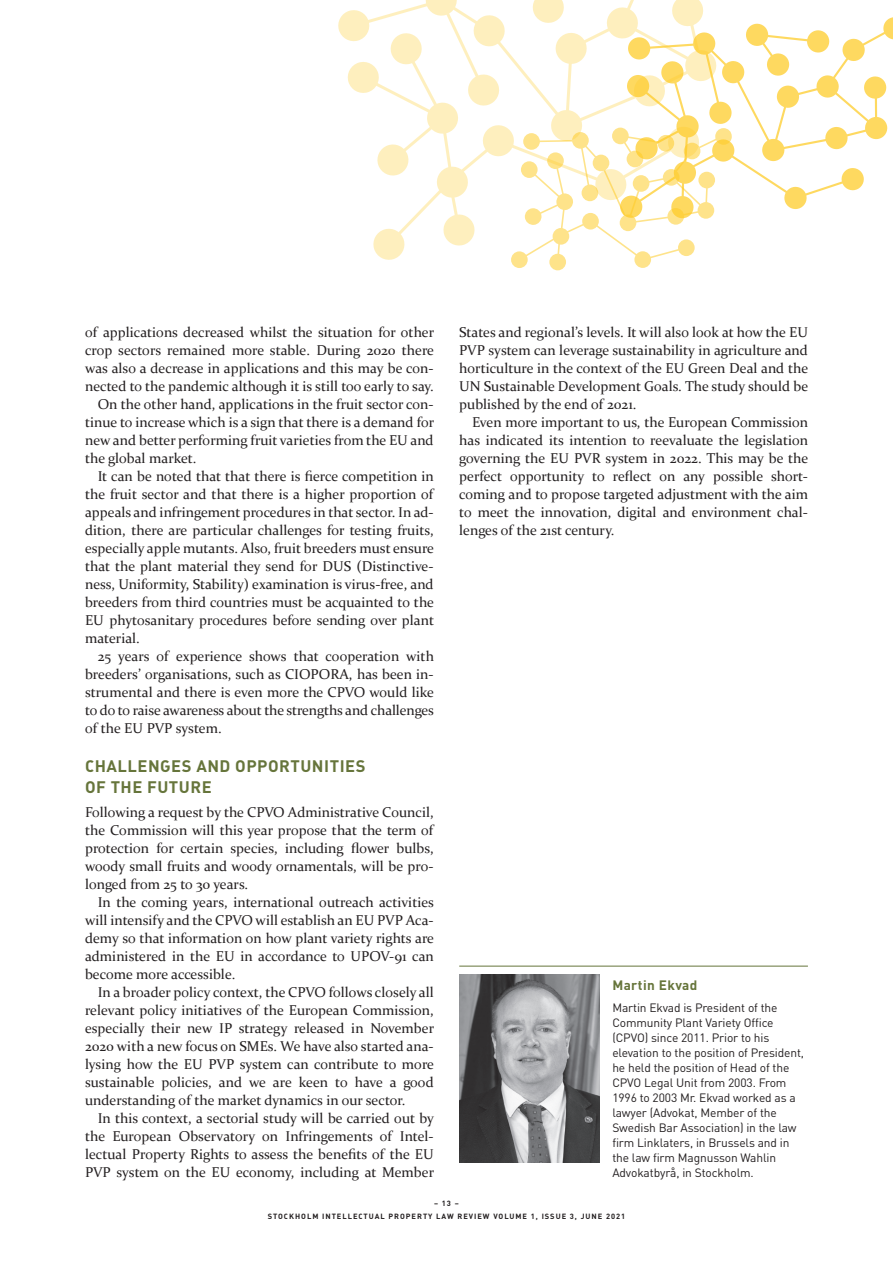
<style>
.page{position:relative;width:893px;height:1263px;background:#fff}
.page>*{position:absolute;margin:0;border:0;box-sizing:border-box;transform-origin:0 0}
.t1{font:700 16.5px/21px "DIN";letter-spacing:.03em;color:#66753b}
.t2{font:14.25px/18px "Constantia";color:#231f20;text-align:justify}
.t3{font:700 13.5px "DIN";letter-spacing:.03em;color:#66753b}
.t4{font:12px/15px "DIN";letter-spacing:-.01em;color:#231f20}
.t5{font:700 7.5px/13.5px "DIN";letter-spacing:.13em;color:#231f20;text-align:center}
</style>
<div class="page">
<img style="left:459px;top:975px;width:141px;height:187px">
<hr style="left:459px;top:966px;width:349px;height:1px;background:#66753b">
<svg style="left:634px;top:251px;width:17px;height:17px"></svg>
<svg style="left:549px;top:254px;width:17px;height:16px"></svg>
<svg style="left:511px;top:251px;width:17px;height:17px"></svg>
<svg style="left:338px;top:0;width:555px;height:264px"></svg>
<p class="t2" style="left:85px;top:322px;width:351px">of applications decreased whilst the situation for other</p>
<p class="t2" style="left:85px;top:340px;width:351px">crop sectors remained more stable. During 2020 there</p>
<p class="t2" style="left:85px;top:358px;width:350px">was also a decrease in applications and this may be con-</p>
<p class="t2" style="left:85px;top:376px;width:350px">nected to the pandemic although it is still too early to say.</p>
<p class="t2" style="left:98px;top:394px;width:337px">On the other hand, applications in the fruit sector con-</p>
<p class="t2" style="left:85px;top:412px;width:351px">tinue to increase which is a sign that there is a demand for</p>
<p class="t2" style="left:85px;top:430px;width:350px">new and better performing fruit varieties from the EU and</p>
<p class="t2" style="left:85px;top:448px;width:113px">the global market.</p>
<p class="t2" style="left:98px;top:466px;width:338px">It can be noted that that there is fierce competition in</p>
<p class="t2" style="left:85px;top:484px;width:350px">the fruit sector and that there is a higher proportion of</p>
<p class="t2" style="left:85px;top:502px;width:350px">appeals and infringement procedures in that sector. In ad-</p>
<p class="t2" style="left:85px;top:520px;width:350px">dition, there are particular challenges for testing fruits,</p>
<p class="t2" style="left:85px;top:538px;width:351px">especially apple mutants. Also, fruit breeders must ensure</p>
<p class="t2" style="left:85px;top:556px;width:350px">that the plant material they send for DUS (Distinctive-</p>
<p class="t2" style="left:85px;top:574px;width:350px">ness, Uniformity, Stability) examination is virus-free, and</p>
<p class="t2" style="left:85px;top:592px;width:351px">breeders from third countries must be acquainted to the</p>
<p class="t2" style="left:85px;top:610px;width:351px">EU phytosanitary procedures before sending over plant</p>
<p class="t2" style="left:85px;top:628px;width:56px">material.</p>
<p class="t2" style="left:98px;top:646px;width:338px">25 years of experience shows that cooperation with</p>
<p class="t2" style="left:85px;top:664px;width:350px">breeders’ organisations, such as CIOPORA, has been in-</p>
<p class="t2" style="left:85px;top:682px;width:351px">strumental and there is even more the CPVO would like</p>
<p class="t2" style="left:85px;top:700px;width:350px">to do to raise awareness about the strengths and challenges</p>
<p class="t2" style="left:85px;top:718px;width:138px">of the EU PVP system.</p>
<p class="t1" style="left:85px;top:754px;width:282px">CHALLENGES AND OPPORTUNITIES<br>OF THE FUTURE</p>
<p class="t2" style="left:85px;top:803px;width:350px">Following a request by the CPVO Administrative Council, the Commission will this year propose that the term of protection for certain species, including flower bulbs, woody small fruits and woody ornamentals, will be pro&shy;longed from 25 to 30 years.</p>
<p class="t2" style="left:85px;top:892px;width:351px;text-indent:13px">In the coming years, international outreach activities will intensify and the CPVO will establish an EU PVP Aca&shy;demy so that information on how plant variety rights are administered in the EU in accordance to UPOV-91 can become more accessible.</p>
<p class="t2" style="left:85px;top:982px;width:351px;text-indent:13px">In a broader policy context, the CPVO follows closely all relevant policy initiatives of the European Commission, especially their new IP strategy released in November 2020 with a new focus on SMEs. We have also started ana&shy;lysing how the EU PVP system can contribute to more sustainable policies, and we are keen to have a good understanding of the market dynamics in our sector.</p>
<p class="t2" style="left:85px;top:1108px;width:351px;text-indent:13px">In this context, a sectorial study will be carried out by the European Observatory on Infringements of Intel&shy;lectual Property Rights to assess the benefits of the EU PVP system on the EU economy, including at Member</p>
<p class="t2" style="left:459px;top:322px;width:351px">States and regional’s levels. It will also look at how the EU PVP system can leverage sustainability in agriculture and horticulture in the context of the EU Green Deal and the UN Sustainable Development Goals. The study should be published by the end of 2021.</p>
<p class="t2" style="left:459px;top:412px;width:351px;text-indent:13px">Even more important to us, the European Commission has indicated its intention to reevaluate the legislation governing the EU PVR system in 2022. This may be the perfect opportunity to reflect on any possible short&shy;coming and to propose targeted adjustment with the aim to meet the innovation, digital and environment chal&shy;lenges of the 21st century.</p>
<p class="t3" style="left:612px;top:977px;width:87px">Martin Ekvad</p>
<p class="t4" style="left:612px;top:1000px;width:193px">Martin Ekvad is President of the<br>Community Plant Variety Office (CPVO) since 2011. Prior to his elevation to the position of President, he held the position of Head of the<br>CPVO Legal Unit from 2003. From<br>1996 to 2003 Mr. Ekvad worked as a lawyer (Advokat, Member of the<br>Swedish Bar Association) in the law firm Linklaters, in Brussels and in the law firm Magnusson Wahlin<br>Advokatbyrå, in Stockholm.</p>
<p class="t5" style="left:268px;top:1196px;width:359px">– 13 –<br>STOCKHOLM INTELLECTUAL PROPERTY LAW REVIEW VOLUME 1, ISSUE 3, JUNE 2021</p>
</div>
